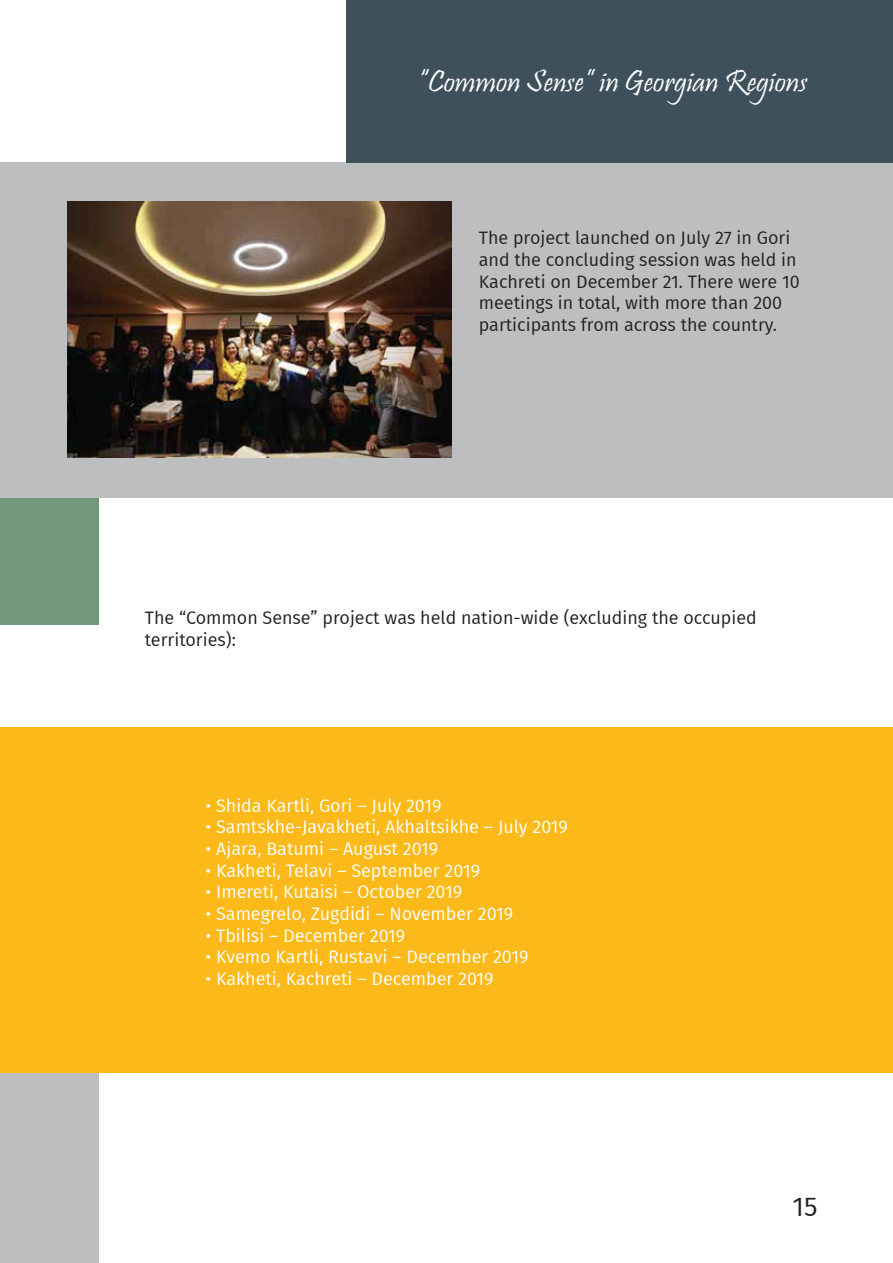
<style>
.page{position:relative;width:893px;height:1263px;background:#fff}
.page>*{position:absolute;margin:0;border:0;box-sizing:border-box;transform-origin:0 0}
.t1{font:31.5px "Pristina";color:#fff}
.t2{font:27px "Fira GO";color:#221f20}
.t3{font:18px "Fira GO";color:#fff}
.t4{font:18px/21.6px "Fira GO";color:#221f20}
</style>
<div class="page">
<div style="left:0;top:912px;width:98px;height:351px;background:#bdbec0"></div>
<div style="left:0;top:202px;width:98px;height:422px;background:#72987c"></div>
<div style="left:0;top:162px;width:893px;height:335px;background:#bdbec0"></div>
<div style="left:347px;top:0;width:546px;height:162px;background:#3d505c"></div>
<div style="left:0;top:727px;width:893px;height:346px;background:#fbba19"></div>
<img style="left:67px;top:202px;width:385px;height:256px">
<h1 class="t1" style="left:418px;top:64px;width:391px">“Common Sense” in Georgian Regions</h1>
<p class="t4" style="left:479px;top:227px;width:322px">The project launched on July 27 in Gori and the concluding session was held in Kachreti on December 21. There were 10 meetings in total, with more than 200 participants from across the country.</p>
<p class="t4" style="left:145px;top:607px;width:613px">The “Common Sense” project was held nation-wide (excluding the occupied territories):</p>
<p class="t3" style="left:206px;top:795px;width:237px">• Shida Kartli, Gori – July 2019</p>
<p class="t3" style="left:206px;top:817px;width:364px">• Samtskhe-Javakheti, Akhaltsikhe – July 2019</p>
<p class="t3" style="left:206px;top:838px;width:234px">• Ajara, Batumi – August 2019</p>
<p class="t3" style="left:206px;top:860px;width:276px">• Kakheti, Telavi – September 2019</p>
<p class="t3" style="left:206px;top:881px;width:258px">• Imereti, Kutaisi – October 2019</p>
<p class="t3" style="left:206px;top:903px;width:309px">• Samegrelo, Zugdidi – November 2019</p>
<p class="t3" style="left:206px;top:925px;width:201px">• Tbilisi – December 2019</p>
<p class="t3" style="left:206px;top:946px;width:324px">• Kvemo Kartli, Rustavi – December 2019</p>
<p class="t3" style="left:206px;top:968px;width:290px">• Kakheti, Kachreti – December 2019</p>
<h2 class="t2" style="left:792px;top:1191px;width:27px">15</h2>
</div>
